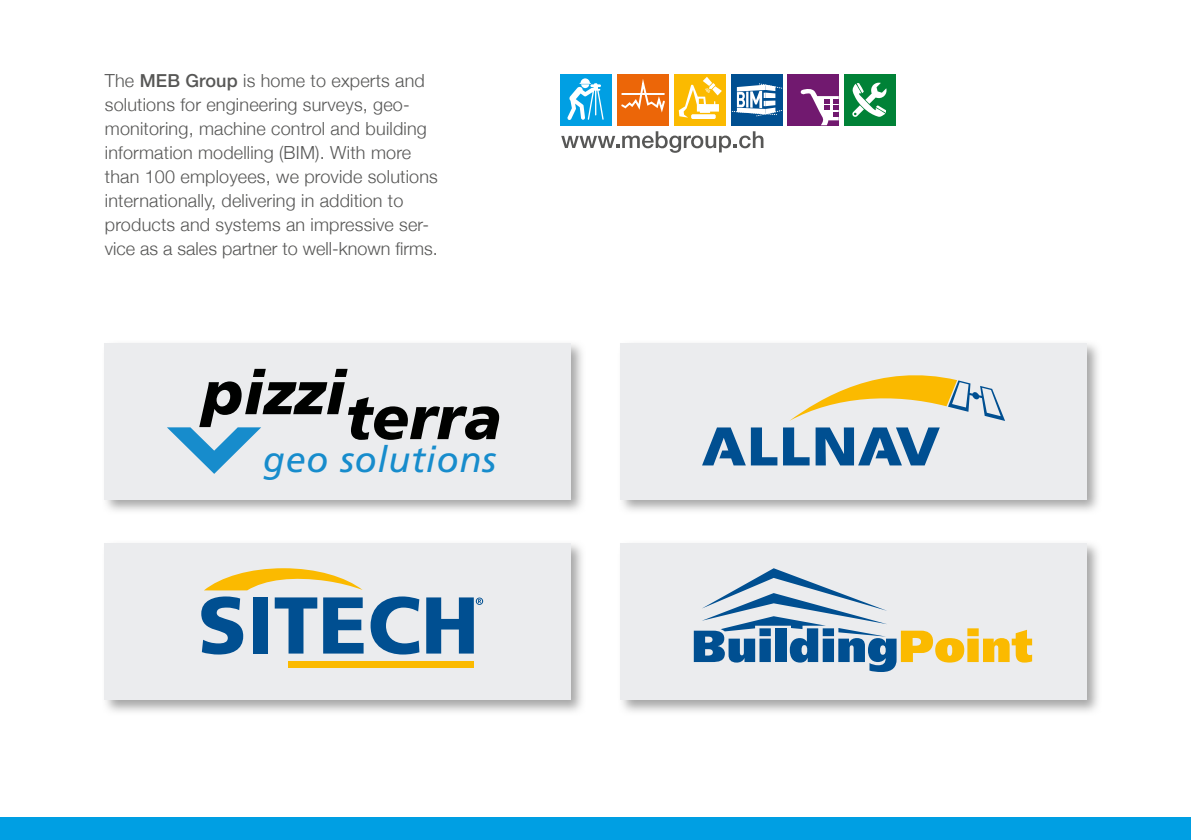
<style>
.page{position:relative;width:1191px;height:840px;background:#fff}
.page>*{position:absolute;margin:0;border:0;box-sizing:border-box;transform-origin:0 0}
.t1{font:italic 900 61.4px "Frutiger";color:#000100}
.t2{font:italic 36px "Frutiger LT Std";letter-spacing:.02em;color:#178ccc}
.t3{font:300 18px/24px "Helvetica Neue";letter-spacing:.01em;color:#575756}
.s1{font-weight:500}
</style>
<div class="page">
<div style="left:0;top:816px;width:1191px;height:23px;background:#009fe3"></div>
<svg style="left:104px;top:343px;width:478px;height:168px;background:#d3d3d3"></svg>
<div style="left:105px;top:343px;width:465px;height:156px;background:#ebecee"></div>
<svg style="left:620px;top:343px;width:478px;height:168px;background:#d3d3d3"></svg>
<div style="left:621px;top:343px;width:465px;height:156px;background:#ebecee"></div>
<svg style="left:104px;top:543px;width:478px;height:169px;background:#d1d1d1"></svg>
<div style="left:105px;top:543px;width:465px;height:156px;background:#ebecee"></div>
<svg style="left:620px;top:543px;width:478px;height:169px;background:#d1d1d1"></svg>
<div style="left:621px;top:543px;width:465px;height:156px;background:#ebecee"></div>
<svg style="left:201px;top:596px;width:42px;height:58px"></svg>
<div style="left:253px;top:597px;width:15px;height:56px;background:#004f91"></div>
<svg style="left:275px;top:597px;width:42px;height:56px"></svg>
<svg style="left:323px;top:597px;width:40px;height:56px"></svg>
<svg style="left:370px;top:596px;width:49px;height:58px"></svg>
<svg style="left:204px;top:568px;width:159px;height:22px"></svg>
<div style="left:288px;top:661px;width:185px;height:7px;background:#fbba00"></div>
<svg style="left:426px;top:597px;width:57px;height:56px"></svg>
<svg style="left:694px;top:568px;width:338px;height:103px"></svg>
<svg style="left:783px;top:427px;width:26px;height:38px"></svg>
<svg style="left:702px;top:427px;width:75px;height:38px"></svg>
<svg style="left:815px;top:427px;width:124px;height:38px"></svg>
<svg style="left:789px;top:375px;width:216px;height:46px"></svg>
<div style="left:561px;top:74px;width:51px;height:51px;background:#009fe3"></div>
<svg style="left:567px;top:78px;width:36px;height:42px"></svg>
<div style="left:617px;top:74px;width:51px;height:51px;background:#ec6608"></div>
<svg style="left:621px;top:79px;width:44px;height:34px"></svg>
<div style="left:674px;top:74px;width:51px;height:51px;background:#fbba00"></div>
<div style="left:691px;top:114px;width:24px;height:5px;background:#fff;border-radius:2px"></div>
<svg style="left:679px;top:77px;width:43px;height:41px"></svg>
<div style="left:787px;top:74px;width:51px;height:51px;background:#71196f"></div>
<svg style="left:800px;top:89px;width:38px;height:36px"></svg>
<div style="left:731px;top:74px;width:51px;height:51px;background:#004f91"></div>
<svg style="left:732px;top:83px;width:50px;height:33px"></svg>
<div style="left:844px;top:74px;width:51px;height:51px;background:#008237"></div>
<svg style="left:852px;top:82px;width:35px;height:35px"></svg>
<svg style="left:561px;top:131px;width:202px;height:22px"></svg>
<svg style="left:167px;top:427px;width:94px;height:46px"></svg>
<p class="t3" style="left:105px;top:68px;width:334px">The <span class="s1">MEB Group</span> is home to experts and solutions for engineering surveys, geo&shy;monitoring, machine control and building information modelling (BIM). With more than 100 employees, we provide solutions internationally, delivering in addition to products and systems an impressive ser&shy;vice as a sales partner to well-known firms.</p>
<h1 class="t1" style="left:203px;top:368px;width:300px">pizziterra</h1>
<h2 class="t2" style="left:263px;top:438px;width:235px">geo solutions</h2>
</div>
